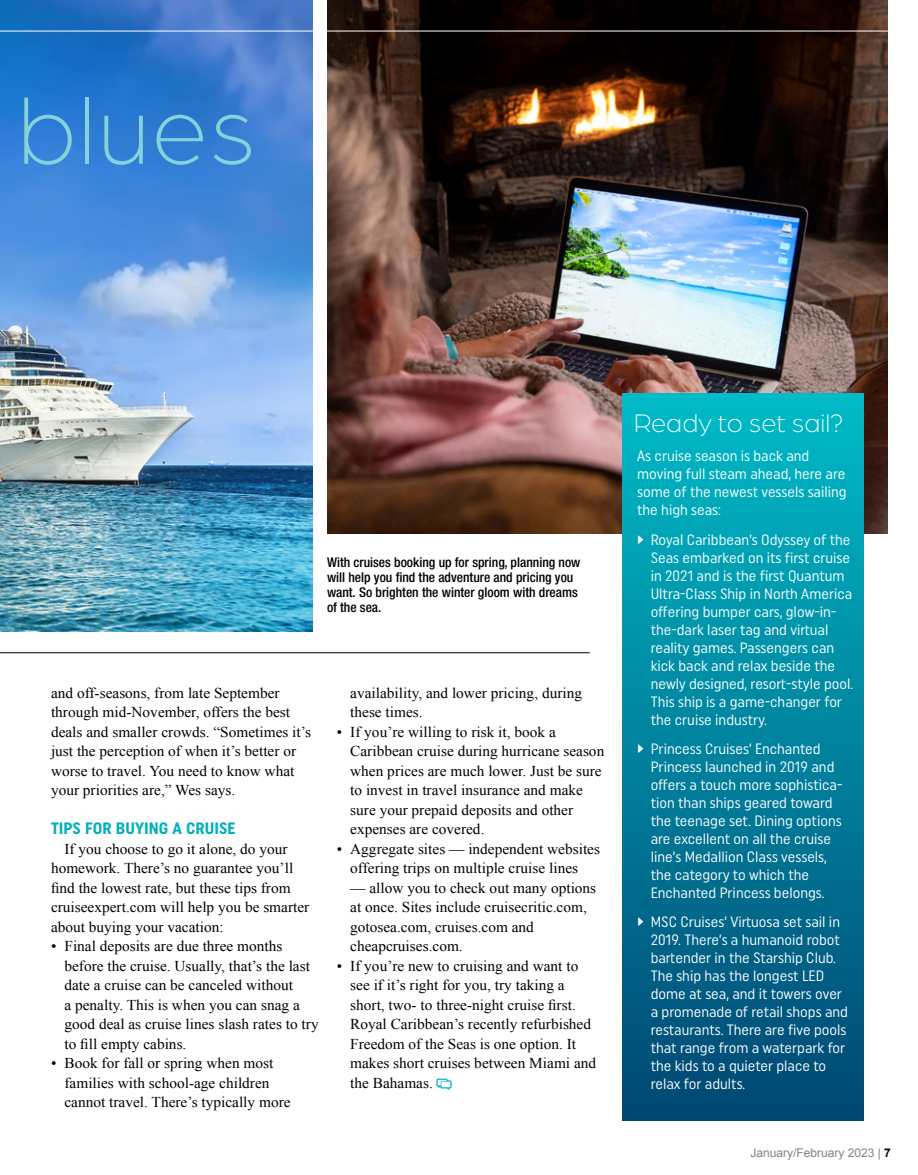
<style>
.page{position:relative;width:918px;height:1175px;background:#fff}
.page>*{position:absolute;margin:0;border:0;box-sizing:border-box;transform-origin:0 0}
.t1{font:300 100.5px "Arboria";letter-spacing:.015em;color:#86d2da}
.RTM_Photo_Credit{font:300 27px "Arboria";color:#fff}
.RTM_Subhead_in_Body{font:700 16.5px "Uniform Condensed";color:#00b0bd}
.RTM_Body_Copy{font:15px/19.5px "Times New Roman";color:#000}
.RTM_Sidebar-No_Inden{font:15px/18px "Uniform Condensed";color:#fff}
.RTM_Cutlines{font:500 condensed 13.5px/15px "Helvetica Neue LT Std";color:#000}
.t2{font:12px "Arial";color:#808285}
.s1{font-family:"Simple Direction Arrows"}
.s2{font-weight:700;color:#000}
</style>
<div class="page">
<img style="left:327px;top:0;width:561px;height:533px">
<img style="left:0;top:0;width:312px;height:631px">
<hr style="left:0;top:31px;width:918px;height:1px;background:#fff">
<hr style="left:0;top:652px;width:590px;height:1px;background:#000">
<div style="left:622px;top:396px;width:242px;height:724px;background:linear-gradient(to bottom,#00bbc7,#004773)"></div>
<h1 class="t1" style="left:17px;top:67px;width:240px">blues</h1>
<p class="RTM_Cutlines" style="left:327px;top:555px;width:255px">With cruises booking up for spring, planning now will help you find the adventure and pricing you want. So brighten the winter gloom with dreams of the sea.</p>
<p class="RTM_Body_Copy" style="left:51px;top:683px;width:262px">and off-seasons, from late September through mid-November, offers the best deals and smaller crowds. “Sometimes it’s just the perception of when it’s better or worse to travel. You need to know what your priorities are,” Wes says.</p>
<p class="RTM_Subhead_in_Body" style="left:51px;top:818px;width:186px">TIPS FOR BUYING A CRUISE</p>
<p class="RTM_Body_Copy" style="left:51px;top:839px;width:260px;text-indent:14px">If you choose to go it alone, do your homework. There’s no guarantee you’ll find the lowest rate, but these tips from cruiseexpert.com will help you be smarter about buying your vacation:</p>
<p class="RTM_Body_Copy" style="left:64px;top:936px;width:256px;text-indent:-14px">• Final deposits are due three months before the cruise. Usually, that’s the last date a cruise can be canceled without<br>a penalty. This is when you can snag a good deal as cruise lines slash rates to try to fill empty cabins.</p>
<p class="RTM_Body_Copy" style="left:64px;top:1053px;width:228px;text-indent:-14px">• Book for fall or spring when most families with school-age children cannot travel. There’s typically more</p>
<p class="RTM_Body_Copy" style="left:350px;top:683px;width:233px">availability, and lower pricing, during these times.</p>
<p class="RTM_Body_Copy" style="left:350px;top:722px;width:256px;text-indent:-14px">• If you’re willing to risk it, book a Caribbean cruise during hurricane season when prices are much lower. Just be sure to invest in travel insurance and make sure your prepaid deposits and other expenses are covered.</p>
<p class="RTM_Body_Copy" style="left:337px;top:839px;width:265px;text-align:center">• Aggregate sites — independent websites offering trips on multiple cruise lines</p>
<p class="RTM_Body_Copy" style="left:350px;top:878px;width:248px">— allow you to check out many options at once. Sites include cruisecritic.com, gotosea.com, cruises.com and cheapcruises.com.</p>
<p class="RTM_Body_Copy" style="left:350px;top:956px;width:247px;text-indent:-14px">• If you’re new to cruising and want to see if it’s right for you, try taking a short, two- to three-night cruise first.<br>Royal Caribbean’s recently refurbished Freedom of the Seas is one option. It makes short cruises between Miami and the Bahamas.</p>
<p class="RTM_Photo_Credit" style="left:634px;top:406px;width:211px">Ready to set sail?</p>
<p class="RTM_Sidebar-No_Inden" style="left:637px;top:447px;width:211px">As cruise season is back and moving full steam ahead, here are some of the newest vessels sailing the high seas:</p>
<p class="RTM_Sidebar-No_Inden" style="left:651px;top:530px;width:204px;text-indent:-14px"><span class="s1">g</span> Royal Caribbean’s Odyssey of the<br>Seas embarked on its first cruise in 2021 and is the first Quantum<br>Ultra-Class Ship in North America offering bumper cars, glow-in&shy;the-dark laser tag and virtual reality games. Passengers can kick back and relax beside the newly designed, resort-style pool.<br>This ship is a game-changer for the cruise industry.</p>
<p class="RTM_Sidebar-No_Inden" style="left:651px;top:739px;width:193px;text-indent:-14px"><span class="s1">g</span> Princess Cruises’ Enchanted<br>Princess launched in 2019 and offers a touch more sophistica&shy;tion than ships geared toward the teenage set. Dining options are excellent on all the cruise line’s Medallion Class vessels, the category to which the<br>Enchanted Princess belongs.</p>
<p class="RTM_Sidebar-No_Inden" style="left:651px;top:912px;width:199px;text-indent:-14px"><span class="s1">g</span> MSC Cruises’ Virtuosa set sail in<br>2019. There’s a humanoid robot bartender in the Starship Club.<br>The ship has the longest LED dome at sea, and it towers over a promenade of retail shops and restaurants. There are five pools that range from a waterpark for the kids to a quieter place to relax for adults.</p>
<p class="t2" style="left:750px;top:1144px;width:142px">January/February 2023 | <span class="s2">7</span></p>
</div>
